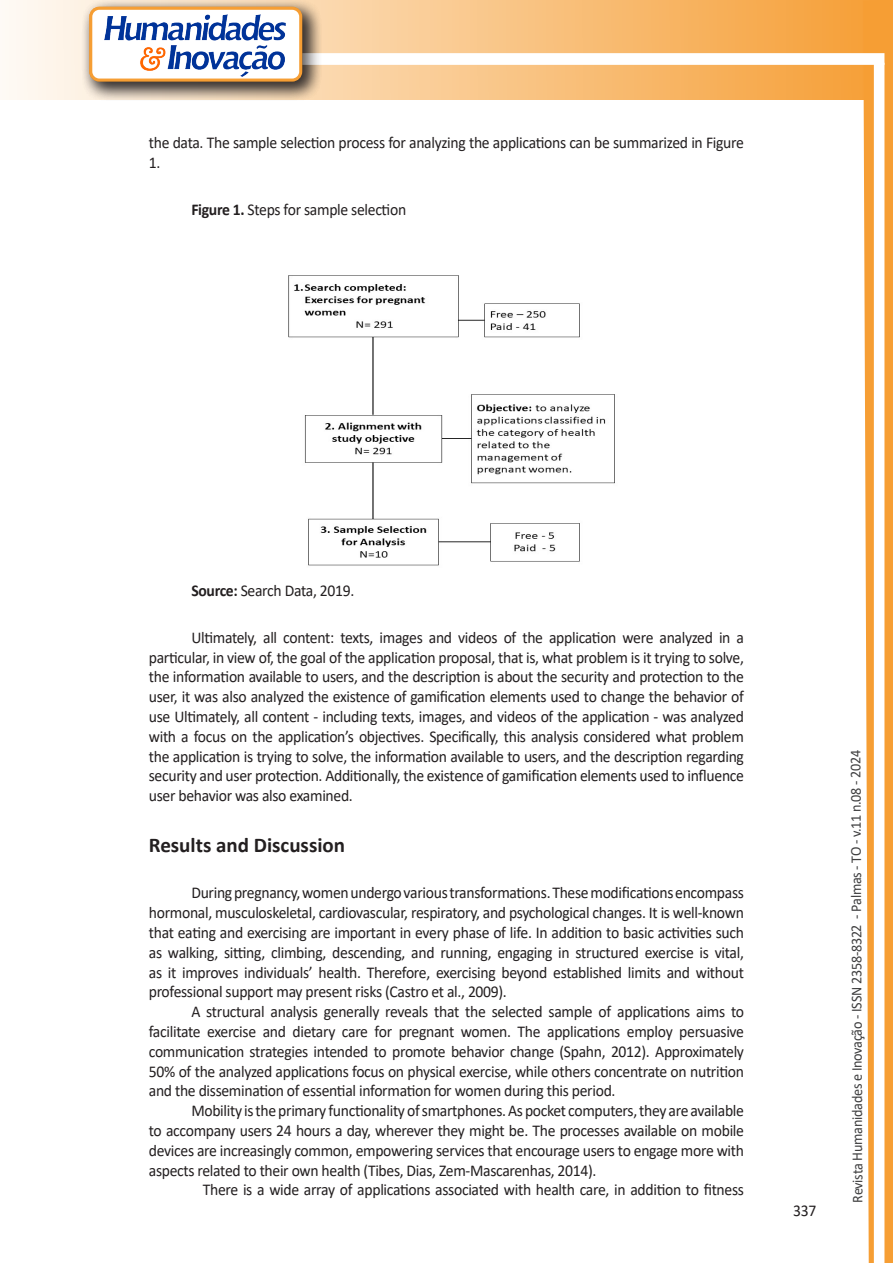
<style>
.page{position:relative;width:893px;height:1263px;background:#fff}
.page>*{position:absolute;margin:0;border:0;box-sizing:border-box;transform-origin:0 0}
.Titulo_2{font:700 21px "Calibri";color:#231f20}
.texto{font:16.5px/19.8px "Calibri";letter-spacing:-.02em;color:#231f20;text-align:justify;scale:.95 1}
.t1{font:15px "Calibri";letter-spacing:-.025em;color:#3e3e3f;scale:.95 1}
.s1{font-weight:700}
</style>
<div class="page">
<svg style="left:5px;top:0;width:858px;height:100px;background:#f9c484"></svg>
<div style="left:302px;top:53px;width:582px;height:12px;background:#fff;border:2px solid #fff"></div>
<svg style="left:863px;top:0;width:30px;height:1263px"></svg>
<div style="left:81px;top:0;width:241px;height:102px;background:#231f20;opacity:.75"></div>
<div style="left:91px;top:8px;width:210px;height:72px;background:#fff;border-radius:9px"></div>
<img style="left:104px;top:14px;width:181px;height:62px">
<div style="left:89px;top:7px;width:213px;height:75px;border:3px solid #f69e34;border-radius:9px"></div>
<img style="left:288px;top:275px;width:327px;height:291px">
<p class="texto" style="left:149px;top:133px;width:628px">the data. The sample selection process for analyzing the applications can be summarized in Figure<br>1.</p>
<p class="texto" style="left:191px;top:199px;width:228px"><span class="s1">Figure 1.</span> Steps for sample selection</p>
<p class="texto" style="left:191px;top:580px;width:173px"><span class="s1">Source:</span> Search Data, 2019.</p>
<p class="texto" style="left:149px;top:627px;width:628px;text-indent:43px">Ultimately, all content: texts, images and videos of the application were analyzed in a particular, in view of, the goal of the application proposal, that is, what problem is it trying to solve, the information available to users, and the description is about the security and protection to the user, it was also analyzed the existence of gamification elements used to change the behavior of use Ultimately, all content - including texts, images, and videos of the application - was analyzed with a focus on the application’s objectives. Specifically, this analysis considered what problem the application is trying to solve, the information available to users, and the description regarding security and user protection. Additionally, the existence of gamification elements used to influence user behavior was also examined.</p>
<p class="Titulo_2" style="left:149px;top:830px;width:198px">Results and Discussion</p>
<p class="texto" style="left:149px;top:883px;width:628px;text-indent:43px">During pregnancy, women undergo various transformations. These modifications encompass hormonal, musculoskeletal, cardiovascular, respiratory, and psychological changes. It is well-known that eating and exercising are important in every phase of life. In addition to basic activities such as walking, sitting, climbing, descending, and running, engaging in structured exercise is vital, as it improves individuals’ health. Therefore, exercising beyond established limits and without professional support may present risks (Castro et al., 2009).</p>
<p class="texto" style="left:149px;top:1001px;width:628px;text-indent:43px">A structural analysis generally reveals that the selected sample of applications aims to facilitate exercise and dietary care for pregnant women. The applications employ persuasive communication strategies intended to promote behavior change (Spahn, 2012). Approximately 50% of the analyzed applications focus on physical exercise, while others concentrate on nutrition and the dissemination of essential information for women during this period.</p>
<p class="texto" style="left:149px;top:1100px;width:628px;text-indent:43px">Mobility is the primary functionality of smartphones. As pocket computers, they are available to accompany users 24 hours a day, wherever they might be. The processes available on mobile devices are increasingly common, empowering services that encourage users to engage more with aspects related to their own health (Tibes, Dias, Zem-Mascarenhas, 2014).</p>
<p class="texto" style="left:203px;top:1180px;width:571px">There is a wide array of applications associated with health care, in addition to fitness</p>
<p class="texto" style="left:793px;top:1200px;width:26px">337</p>
<p class="t1" style="left:846px;top:1203px;width:478px;rotate:-90deg">Revista Humanidades e Inovação - ISSN 2358-8322 - Palmas - TO - v.11 n.08 - 2024</p>
</div>
